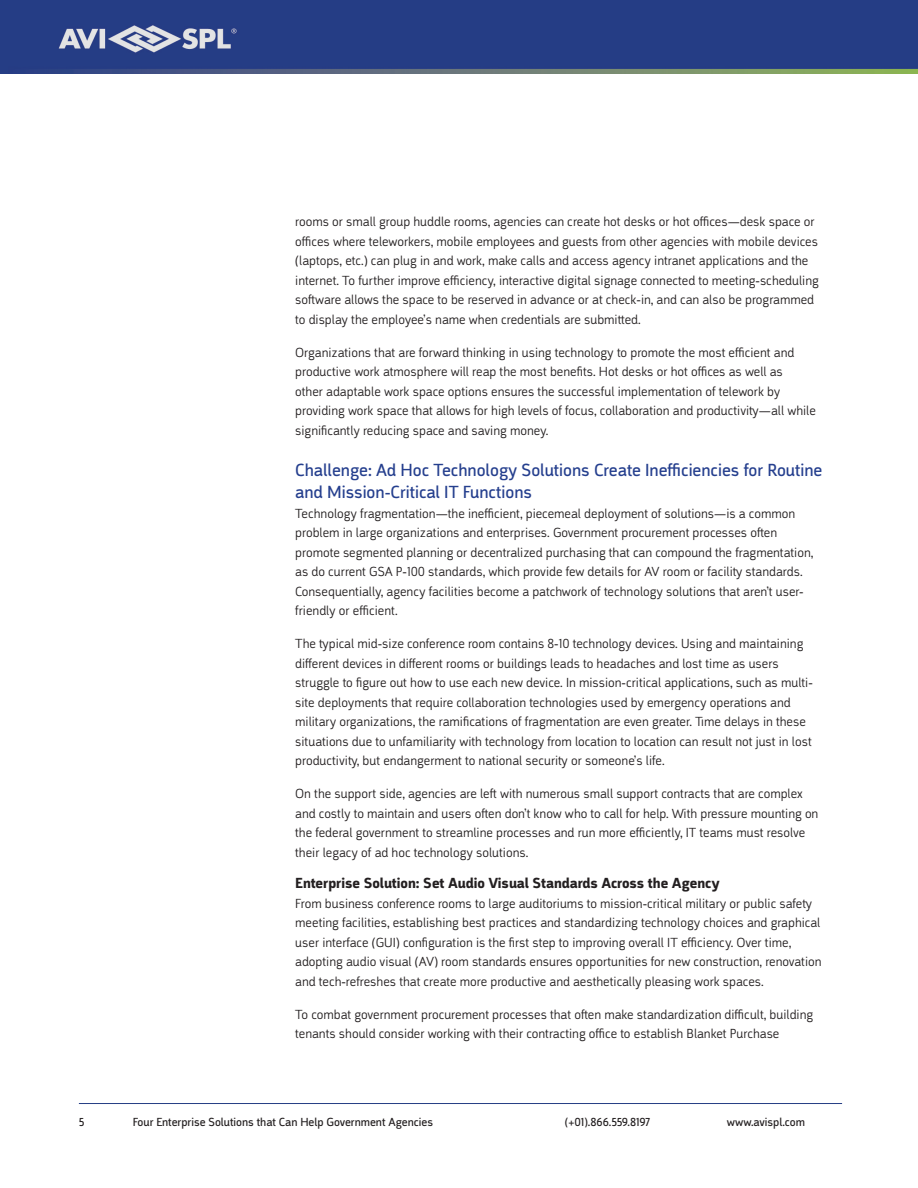
<style>
.page{position:relative;width:918px;height:1188px;background:#fff}
.page>*{position:absolute;margin:0;border:0;box-sizing:border-box;transform-origin:0 0}
.Heading1{font:18px/21.6px "Argumentum";color:#253f8e}
.Heading2{font:700 15px "Argumentum";color:#231f20}
.Body_copy{font:300 13.5px/19.5px "Argumentum";color:#231f20}
.t1{font:12px "Argumentum";color:#231f20}
</style>
<div class="page">
<img style="left:0;top:0;width:918px;height:73px">
<hr style="left:79px;top:1103px;width:763px;height:1px;background:#253d85">
<p class="Body_copy" style="left:295px;top:212px;width:525px">rooms or small group huddle rooms, agencies can create hot desks or hot offices—desk space or offices where teleworkers, mobile employees and guests from other agencies with mobile devices (laptops, etc.) can plug in and work, make calls and access agency intranet applications and the internet. To further improve efficiency, interactive digital signage connected to meeting-scheduling software allows the space to be reserved in advance or at check-in, and can also be programmed to display the employee’s name when credentials are submitted.</p>
<p class="Body_copy" style="left:295px;top:342px;width:522px">Organizations that are forward thinking in using technology to promote the most efficient and productive work atmosphere will reap the most benefits. Hot desks or hot offices as well as<br>other adaptable work space options ensures the successful implementation of telework by providing work space that allows for high levels of focus, collaboration and productivity—all while significantly reducing space and saving money.</p>
<p class="Heading1" style="left:295px;top:460px;width:529px">Challenge: Ad Hoc Technology Solutions Create Inefficiencies for Routine and Mission-Critical IT Functions</p>
<p class="Body_copy" style="left:295px;top:503px;width:520px">Technology fragmentation—the inefficient, piecemeal deployment of solutions—is a common problem in large organizations and enterprises. Government procurement processes often promote segmented planning or decentralized purchasing that can compound the fragmentation, as do current GSA P-100 standards, which provide few details for AV room or facility standards.<br>Consequentially, agency facilities become a patchwork of technology solutions that aren’t user&shy;friendly or efficient.</p>
<p class="Body_copy" style="left:295px;top:634px;width:519px">The typical mid-size conference room contains 8-10 technology devices. Using and maintaining different devices in different rooms or buildings leads to headaches and lost time as users struggle to figure out how to use each new device. In mission-critical applications, such as multi&shy;site deployments that require collaboration technologies used by emergency operations and military organizations, the ramifications of fragmentation are even greater. Time delays in these situations due to unfamiliarity with technology from location to location can result not just in lost productivity, but endangerment to national security or someone’s life.</p>
<p class="Body_copy" style="left:295px;top:784px;width:525px">On the support side, agencies are left with numerous small support contracts that are complex and costly to maintain and users often don’t know who to call for help. With pressure mounting on the federal government to streamline processes and run more efficiently, IT teams must resolve their legacy of ad hoc technology solutions.</p>
<p class="Heading2" style="left:295px;top:874px;width:426px">Enterprise Solution: Set Audio Visual Standards Across the Agency</p>
<p class="Body_copy" style="left:295px;top:893px;width:528px">From business conference rooms to large auditoriums to mission-critical military or public safety meeting facilities, establishing best practices and standardizing technology choices and graphical user interface (GUI) configuration is the first step to improving overall IT efficiency. Over time, adopting audio visual (AV) room standards ensures opportunities for new construction, renovation and tech-refreshes that create more productive and aesthetically pleasing work spaces.</p>
<p class="Body_copy" style="left:295px;top:1004px;width:519px">To combat government procurement processes that often make standardization difficult, building tenants should consider working with their contracting office to establish Blanket Purchase</p>
<p class="t1" style="left:79px;top:1115px;width:7px">5</p>
<p class="t1" style="left:133px;top:1115px;width:302px">Four Enterprise Solutions that Can Help Government Agencies</p>
<p class="t1" style="left:565px;top:1115px;width:87px">(+01).866.559.8197</p>
<p class="t1" style="left:727px;top:1115px;width:80px">www.avispl.com</p>
</div>
